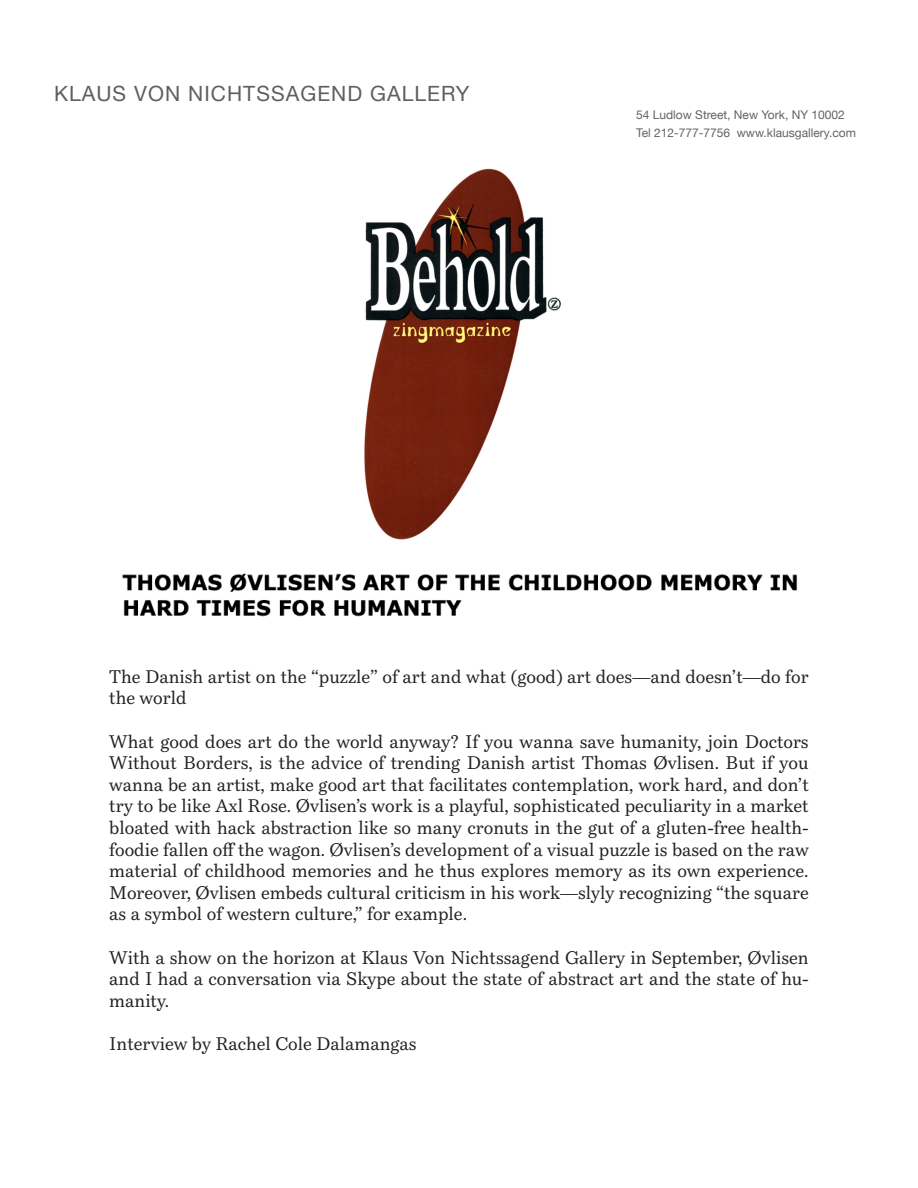
<style>
.page{position:relative;width:918px;height:1188px;background:#fff}
.page>*{position:absolute;margin:0;border:0;box-sizing:border-box;transform-origin:0 0}
.t1{font:21px "Helvetica Neue";letter-spacing:.05em;color:#5f5f62}
.t2{font:18px/21.6px "Bressay";color:#231f20;text-align:justify}
.t3{font:12px/18px "Helvetica Neue";color:#636366}
</style>
<div class="page">
<img style="left:364px;top:168px;width:197px;height:372px">
<img style="left:122px;top:573px;width:676px;height:44px">
<p class="t1" style="left:54px;top:78px;width:417px">KLAUS VON NICHTSSAGEND GALLERY</p>
<p class="t3" style="left:636px;top:107px;width:221px">54 Ludlow Street, New York, NY 10002<br>Tel 212-777-7756 www.klausgallery.com</p>
<p class="t2" style="left:109px;top:666px;width:701px">The Danish artist on the “puzzle” of art and what (good) art does—and doesn’t—do for the world</p>
<p class="t2" style="left:109px;top:730px;width:701px">What good does art do the world anyway? If you wanna save humanity, join Doctors Without Borders, is the advice of trending Danish artist Thomas Øvlisen. But if you wanna be an artist, make good art that facilitates contemplation, work hard, and don’t try to be like Axl Rose. Øvlisen’s work is a playful, sophisticated peculiarity in a market bloated with hack abstraction like so many cronuts in the gut of a gluten-free health&shy;foodie fallen off the wagon. Øvlisen’s development of a visual puzzle is based on the raw material of childhood memories and he thus explores memory as its own experience.<br>Moreover, Øvlisen embeds cultural criticism in his work—slyly recognizing “the square as a symbol of western culture,” for example.</p>
<p class="t2" style="left:109px;top:946px;width:701px">With a show on the horizon at Klaus Von Nichtssagend Gallery in September, Øvlisen and I had a conversation via Skype about the state of abstract art and the state of hu&shy;manity.</p>
<p class="t2" style="left:109px;top:1033px;width:309px">Interview by Rachel Cole Dalamangas</p>
</div>
